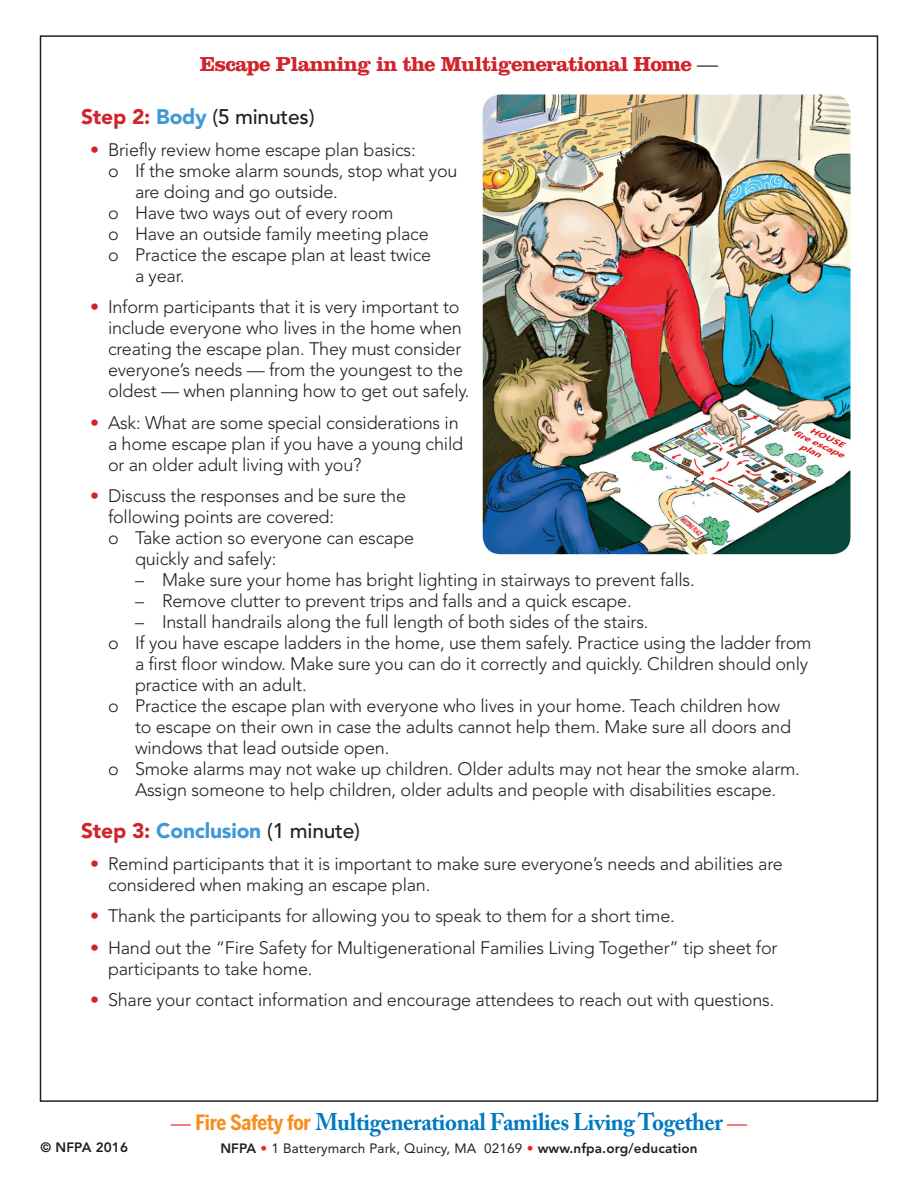
<style>
.page{position:relative;width:918px;height:1188px;background:#fff}
.page>*{position:absolute;margin:0;border:0;box-sizing:border-box;transform-origin:0 0}
.t1{font:700 24px "Adobe Caslon Pro";letter-spacing:-.015em;color:#0079c2;scale:.95 1}
.t2{font:700 21px "Clarendon";letter-spacing:-.035em;color:#d1232a}
.t3{font:900 21px "Avenir";letter-spacing:-.01em;color:#3f99d4}
.t4{font:500 21px "Avenir";letter-spacing:-.01em;color:#231f20}
.t5{font:300 18px/21px "Avenir";letter-spacing:-.01em;color:#231f20}
.t6{font:13.5px "Avenir";letter-spacing:.01em;color:#231f20}
.t7{font:800 13.5px "Avenir";letter-spacing:.01em;color:#231f20}
.s1{font-weight:300;color:#231f20}
.s2{font-weight:900;color:#d1232a}
.s3{font-weight:900;color:#3f99d4}
.s4{color:#d1232a}
.s5{font-weight:500;color:#231f20}
.s6{font-family:"Avenir";font-weight:300;font-size:21px;color:#ea2424}
.s7{font-family:"Benton Sans Cond";font-size:21px;color:#f68e1e}
.s8{font-weight:800}
.s9{font-weight:800;color:#ea2424}
</style>
<div class="page">
<img style="left:483px;top:94px;width:367px;height:460px">
<p class="t2" style="left:200px;top:51px;width:520px">Escape Planning in the Multigenerational Home <span class="s1">—</span></p>
<p class="t4" style="left:81px;top:105px;width:235px"><span class="s2">Step 2:</span> <span class="s3">Body</span> (5 minutes)</p>
<p class="t5" style="left:90px;top:139px;width:327px"><span class="s4">•</span> Briefly review home escape plan basics:</p>
<p class="t5" style="left:135px;top:160px;width:324px;text-indent:-27px">o If the smoke alarm sounds, stop what you are doing and go outside.</p>
<p class="t5" style="left:108px;top:202px;width:287px">o Have two ways out of every room</p>
<p class="t5" style="left:108px;top:223px;width:322px">o Have an outside family meeting place</p>
<p class="t5" style="left:108px;top:244px;width:325px">o Practice the escape plan at least twice</p>
<p class="t5" style="left:135px;top:265px;width:51px">a year.</p>
<p class="t5" style="left:108px;top:296px;width:363px;text-indent:-18px"><span class="s4">•</span> Inform participants that it is very important to include everyone who lives in the home when creating the escape plan. They must consider everyone’s needs — from the youngest to the oldest — when planning how to get out safely.</p>
<p class="t5" style="left:108px;top:412px;width:357px;text-indent:-18px"><span class="s4">•</span> Ask: What are some special considerations in a home escape plan if you have a young child or an older adult living with you?</p>
<p class="t5" style="left:108px;top:485px;width:300px;text-indent:-18px"><span class="s4">•</span> Discuss the responses and be sure the following points are covered:</p>
<p class="t5" style="left:135px;top:527px;width:281px;text-indent:-27px">o Take action so everyone can escape quickly and safely:</p>
<p class="t5" style="left:135px;top:569px;width:561px">– Make sure your home has bright lighting in stairways to prevent falls.</p>
<p class="t5" style="left:135px;top:590px;width:498px">– Remove clutter to prevent trips and falls and a quick escape.</p>
<p class="t5" style="left:135px;top:611px;width:515px">– Install handrails along the full length of both sides of the stairs.</p>
<p class="t5" style="left:135px;top:632px;width:678px;text-indent:-27px">o If you have escape ladders in the home, use them safely. Practice using the ladder from a first floor window. Make sure you can do it correctly and quickly. Children should only practice with an adult.</p>
<p class="t5" style="left:135px;top:695px;width:658px;text-indent:-27px">o Practice the escape plan with everyone who lives in your home. Teach children how to escape on their own in case the adults cannot help them. Make sure all doors and windows that lead outside open.</p>
<p class="t5" style="left:108px;top:758px;width:693px;text-align:center">o Smoke alarms may not wake up children. Older adults may not hear the smoke alarm.<br>Assign someone to help children, older adults and people with disabilities escape.</p>
<p class="t3" style="left:81px;top:818px;width:281px"><span class="s4">Step 3:</span> Conclusion <span class="s5">(1 minute)</span></p>
<p class="t5" style="left:90px;top:853px;width:694px"><span class="s4">•</span> Remind participants that it is important to make sure everyone’s needs and abilities are</p>
<p class="t5" style="left:108px;top:874px;width:324px">considered when making an escape plan.</p>
<p class="t5" style="left:90px;top:905px;width:586px"><span class="s4">•</span> Thank the participants for allowing you to speak to them for a short time.</p>
<p class="t5" style="left:108px;top:937px;width:671px;text-indent:-18px"><span class="s4">•</span> Hand out the “Fire Safety for Multigenerational Families Living Together” tip sheet for participants to take home.</p>
<p class="t5" style="left:90px;top:989px;width:686px"><span class="s4">•</span> Share your contact information and encourage attendees to reach out with questions.</p>
<p class="t1" style="left:171px;top:1108px;width:608px"><span class="s6">—</span> <span class="s7">Fire Safety for</span> Multigenerational Families Living Together <span class="s6">—</span></p>
<p class="t7" style="left:40px;top:1140px;width:89px">© NFPA 2016</p>
<p class="t6" style="left:220px;top:1140px;width:479px"><span class="s8">NFPA</span> <span class="s9">•</span> 1 Batterymarch Park, Quincy, MA 02169 <span class="s9">•</span> <span class="s8">www.nfpa.org/education</span></p>
</div>
